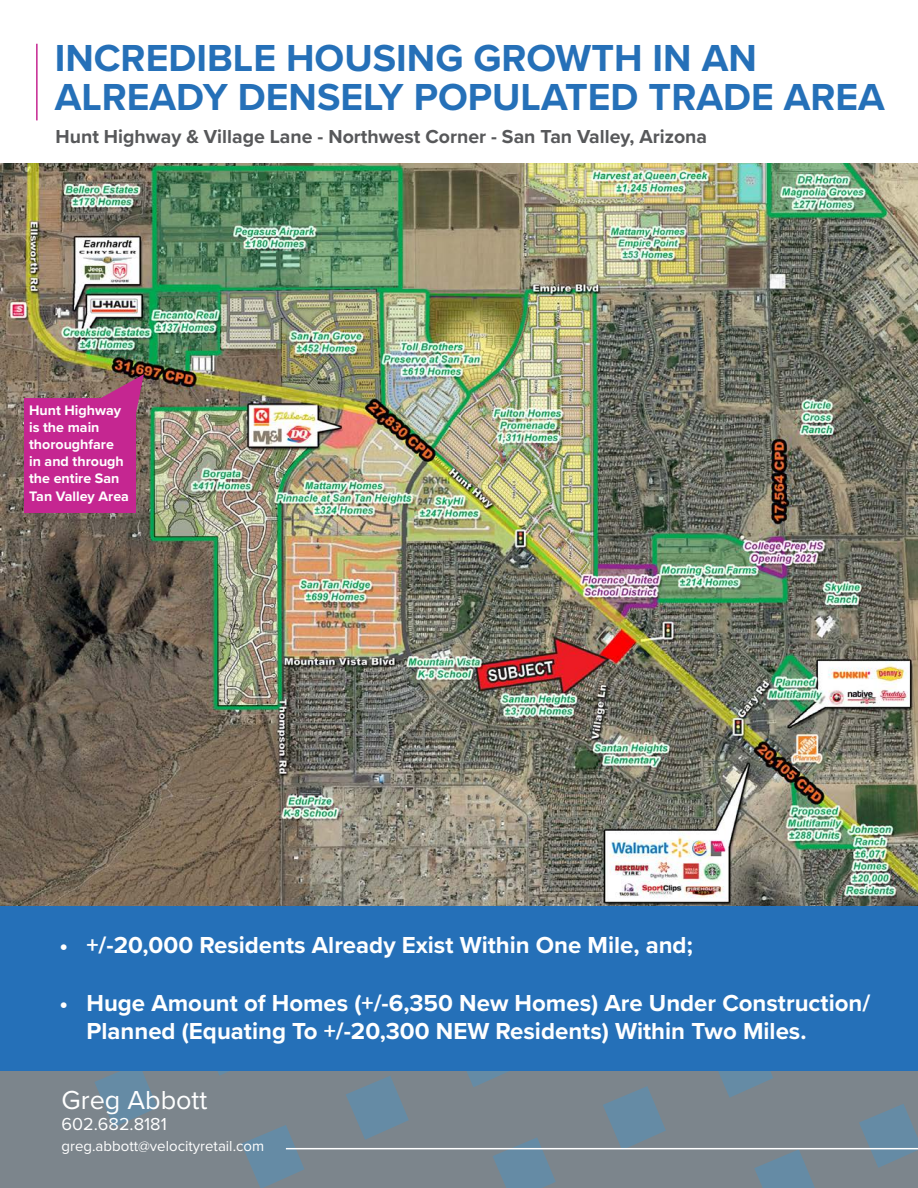
<style>
.page{position:relative;width:918px;height:1188px;background:#fff}
.page>*{position:absolute;margin:0;border:0;box-sizing:border-box;transform-origin:0 0}
.t1{font:700 39px/39px "Proxima Nova";color:#2570b8}
.t2{font:27px "Proxima Nova";color:#fff}
.t3{font:700 24px/28.8px "Proxima Nova";color:#fff}
.t4{font:700 19.5px "Proxima Nova";color:#57585a}
.t5{font:18px "Proxima Nova";color:#fff}
.t6{font:15px "Proxima Nova";color:#fff}
.t7{font:700 14.25px/17.1px "Proxima Nova";color:#fff}
</style>
<div class="page">
<svg style="left:5px;top:1071px;width:913px;height:117px;background:#788690"></svg>
<hr style="left:286px;top:1148px;width:632px;height:1px;background:#fff">
<img style="left:0;top:163px;width:918px;height:744px">
<div style="left:0;top:907px;width:918px;height:164px;background:#2570b8"></div>
<svg style="left:92px;top:374px;width:52px;height:44px"></svg>
<div style="left:24px;top:398px;width:111px;height:115px;background:#c52691"></div>
<hr style="left:36px;top:44px;width:2px;height:76px;background:#c52691">
<p class="t1" style="left:55px;top:37px;width:832px">INCREDIBLE HOUSING GROWTH IN AN<br>ALREADY DENSELY POPULATED TRADE AREA</p>
<p class="t4" style="left:56px;top:122px;width:653px">Hunt Highway &amp; Village Lane - Northwest Corner - San Tan Valley, Arizona</p>
<p class="t7" style="left:29px;top:401px;width:101px">Hunt Highway is the main thoroughfare in and through the entire San<br>Tan Valley Area</p>
<p class="t3" style="left:60px;top:930px;width:635px">• +/-20,000 Residents Already Exist Within One Mile, and;</p>
<p class="t3" style="left:87px;top:988px;width:785px;text-indent:-27px">• Huge Amount of Homes (+/-6,350 New Homes) Are Under Construction/<br>Planned (Equating To +/-20,300 NEW Residents) Within Two Miles.</p>
<p class="t2" style="left:62px;top:1080px;width:147px">Greg Abbott</p>
<p class="t5" style="left:62px;top:1110px;width:107px">602.682.8181</p>
<p class="t6" style="left:62px;top:1135px;width:204px">greg.abbott@velocityretail.com</p>
</div>
